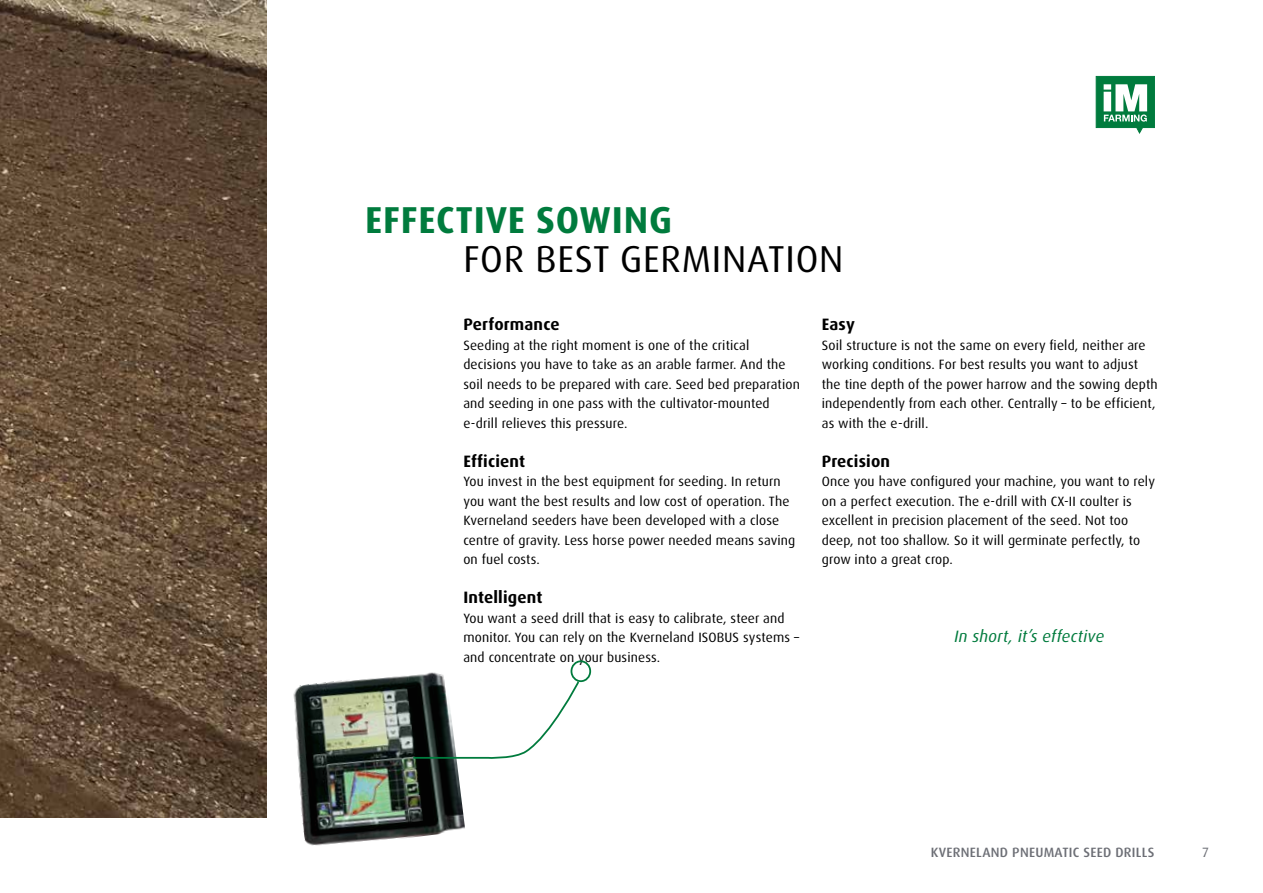
<style>
.page{position:relative;width:1263px;height:893px;background:#fff}
.page>*{position:absolute;margin:0;border:0;box-sizing:border-box;transform-origin:0 0}
.t1{font:37.5px "Dax Pro";letter-spacing:.02em;color:#000}
.t2{font:700 37.5px "Dax Pro";letter-spacing:.02em;color:#007b3d}
.t3{font:700 16.5px "Dax Pro";letter-spacing:.01em;color:#000}
.t4{font:italic 16.5px "Dax Pro";letter-spacing:.01em;color:#007b3d}
.t5{font:13.5px/19.5px "Dax Pro";letter-spacing:.01em;color:#000}
.t6{font:500 13.5px "Dax Pro";letter-spacing:.02em;color:#6d6f76}
.t7{font:13.5px "Dax Pro";color:#6d6f76}
</style>
<div class="page">
<img style="left:0;top:0;width:267px;height:818px">
<img style="left:293px;top:675px;width:172px;height:171px">
<svg style="left:411px;top:660px;width:181px;height:101px"></svg>
<svg style="left:1096px;top:76px;width:59px;height:58px"></svg>
<h1 class="t2" style="left:365px;top:195px;width:308px">EFFECTIVE SOWING</h1>
<h1 class="t1" style="left:464px;top:234px;width:381px">FOR BEST GERMINATION</h1>
<p class="t3" style="left:463px;top:314px;width:98px">Performance</p>
<p class="t5" style="left:463px;top:335px;width:338px">Seeding at the right moment is one of the critical decisions you have to take as an arable farmer. And the soil needs to be prepared with care. Seed bed preparation and seeding in one pass with the cultivator-mounted e-drill relieves this pressure.</p>
<p class="t3" style="left:463px;top:450px;width:63px">Efficient</p>
<p class="t5" style="left:463px;top:472px;width:333px">You invest in the best equipment for seeding. In return you want the best results and low cost of operation. The Kverneland seeders have been developed with a close centre of gravity. Less horse power needed means saving on fuel costs.</p>
<p class="t3" style="left:463px;top:587px;width:81px">Intelligent</p>
<p class="t5" style="left:463px;top:608px;width:337px">You want a seed drill that is easy to calibrate, steer and monitor. You can rely on the Kverneland ISOBUS systems – and concentrate on your business.</p>
<p class="t3" style="left:822px;top:314px;width:35px">Easy</p>
<p class="t5" style="left:822px;top:335px;width:337px">Soil structure is not the same on every field, neither are working conditions. For best results you want to adjust the tine depth of the power harrow and the sowing depth independently from each other. Centrally – to be efficient, as with the e-drill.</p>
<p class="t3" style="left:822px;top:450px;width:70px">Precision</p>
<p class="t5" style="left:822px;top:472px;width:335px">Once you have configured your machine, you want to rely on a perfect execution. The e-drill with CX-II coulter is excellent in precision placement of the seed. Not too deep, not too shallow. So it will germinate perfectly, to grow into a great crop.</p>
<p class="t4" style="left:954px;top:626px;width:151px">In short, it’s effective</p>
<p class="t6" style="left:931px;top:843px;width:225px">KVERNELAND PNEUMATIC SEED DRILLS</p>
<p class="t7" style="left:1202px;top:843px;width:8px">7</p>
</div>
